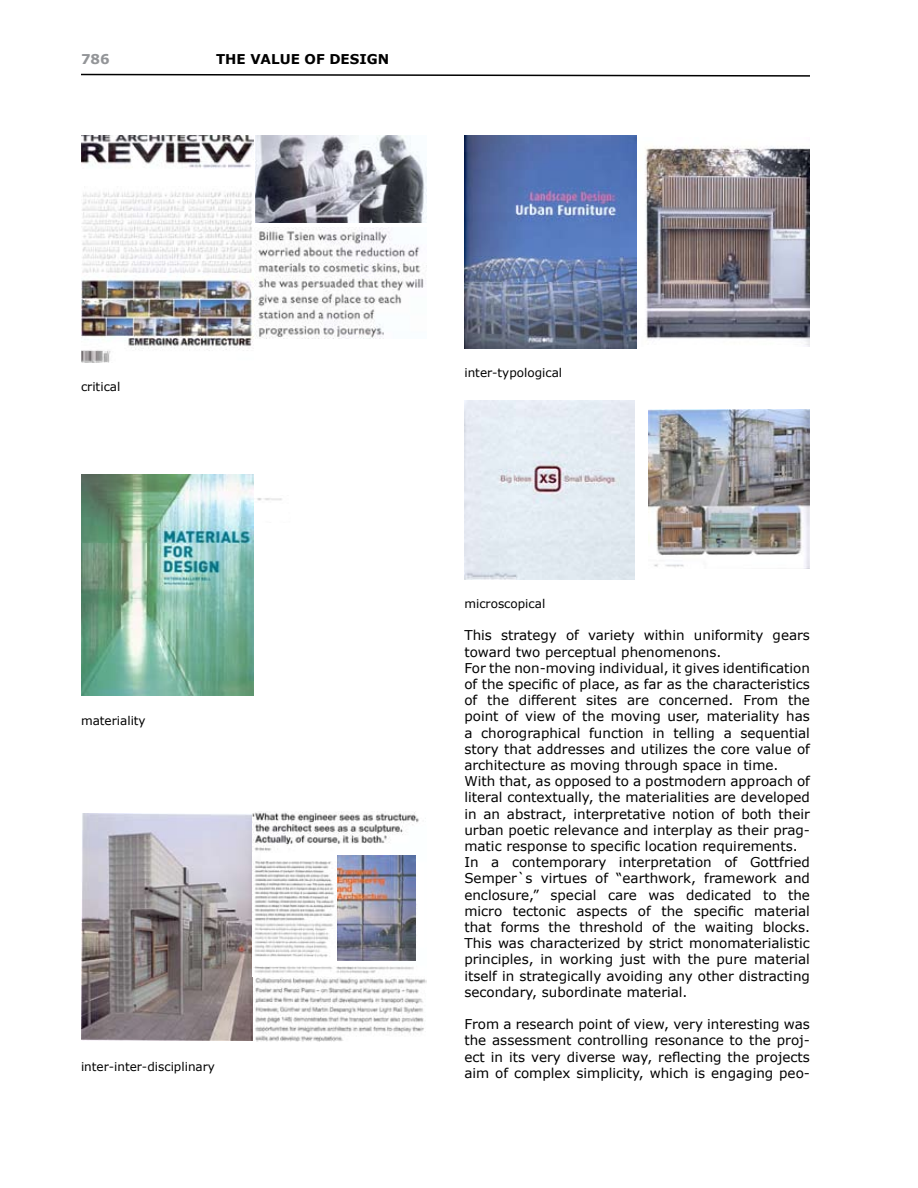
<style>
.page{position:relative;width:918px;height:1188px;background:#fff}
.page>*{position:absolute;margin:0;border:0;box-sizing:border-box;transform-origin:0 0}
.t1{font:13.5px/16.2px "Verdana";color:#000}
.t2{font:700 13.5px "Verdana";color:#000}
.t3{font:700 13.5px "Verdana";color:#939598}
.t4{font:12px "Verdana";color:#000}
</style>
<div class="page">
<svg style="left:81px;top:73px;width:729px;height:4px"></svg>
<img style="left:255px;top:135px;width:172px;height:88px">
<img style="left:81px;top:135px;width:173px;height:227px">
<img style="left:255px;top:227px;width:172px;height:111px">
<img style="left:81px;top:474px;width:172px;height:222px">
<img style="left:257px;top:498px;width:25px;height:3px">
<img style="left:81px;top:813px;width:172px;height:227px">
<img style="left:253px;top:812px;width:173px;height:230px">
<img style="left:338px;top:856px;width:78px;height:105px">
<img style="left:645px;top:146px;width:165px;height:200px">
<img style="left:464px;top:135px;width:173px;height:213px">
<img style="left:648px;top:410px;width:162px;height:159px">
<img style="left:464px;top:400px;width:170px;height:180px">
<p class="t3" style="left:81px;top:51px;width:30px">786</p>
<p class="t2" style="left:216px;top:51px;width:175px">THE VALUE OF DESIGN</p>
<p class="t4" style="left:81px;top:379px;width:41px">critical</p>
<p class="t4" style="left:81px;top:713px;width:66px">materiality</p>
<p class="t4" style="left:81px;top:1059px;width:136px">inter-inter-disciplinary</p>
<p class="t4" style="left:464px;top:365px;width:99px">inter-typological</p>
<p class="t4" style="left:464px;top:596px;width:82px">microscopical</p>
<p class="t1" style="left:464px;top:627px;width:347px">This strategy of variety within uniformity gears toward two perceptual phenomenons.<br>For the non-moving individual, it gives identification of the specific of place, as far as the characteristics of the different sites are concerned. From the point of view of the moving user, materiality has a chorographical function in telling a sequential story that addresses and utilizes the core value of architecture as moving through space in time.<br>With that, as opposed to a postmodern approach of literal contextually, the materialities are developed in an abstract, interpretative notion of both their urban poetic relevance and interplay as their prag&shy;matic response to specific location requirements.<br>In a contemporary interpretation of Gottfried Semper`s virtues of “earthwork, framework and enclosure,” special care was dedicated to the micro tectonic aspects of the specific material that forms the threshold of the waiting blocks.<br>This was characterized by strict monomaterialistic principles, in working just with the pure material itself in strategically avoiding any other distracting secondary, subordinate material.</p>
<p class="t1" style="left:464px;top:1016px;width:347px;text-align:justify">From a research point of view, very interesting was the assessment controlling resonance to the proj&shy;ect in its very diverse way, reflecting the projects aim of complex simplicity, which is engaging peo-</p>
</div>
